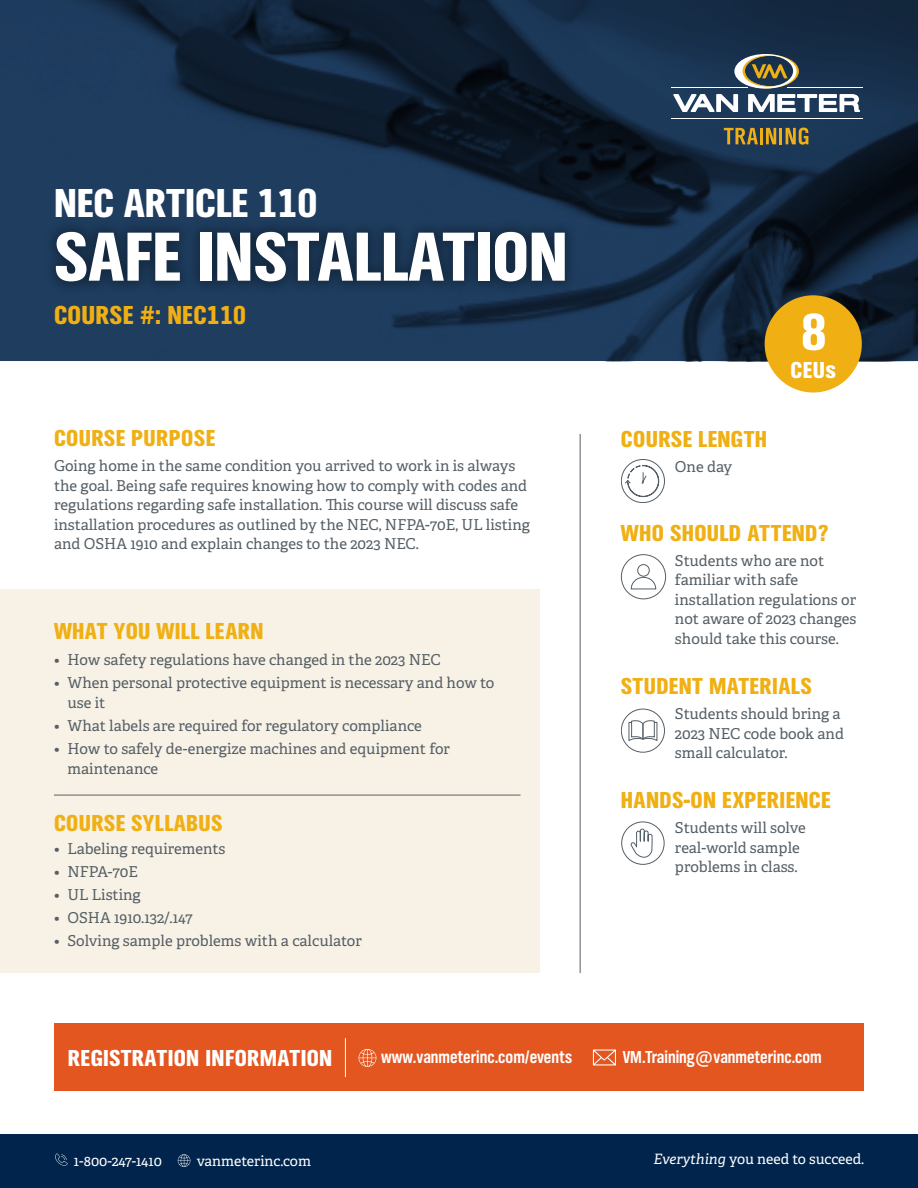
<style>
.page{position:relative;width:918px;height:1188px;background:#fff}
.page>*{position:absolute;margin:0;border:0;box-sizing:border-box;transform-origin:0 0}
.t1{font:72px "TV Nord EF Black Con";color:#fff}
.t2{font:54px "TV Nord EF Black Con";color:#fff}
.t3{font:42px "TV Nord EF Black Con";color:#fff}
.t4{font:27px "TV Nord EF Black Con";letter-spacing:.01em;color:#f0af13}
.t5{font:24px "TV Nord EF Black Con";letter-spacing:.015em;color:#f0af13}
.t6{font:24px "TV Nord EF Black Con";letter-spacing:.015em;color:#fff}
.t7{font:18px "TV Nord EF Bold Con";color:#fff}
.t8{font:15px/19.5px "Adelle";color:#555f66}
.t9{font:14.25px "Adelle";color:#fff}
.s1{font-style:italic}
</style>
<div class="page">
<svg style="left:0;top:0;width:918px;height:361px;background:#162d48"></svg>
<div style="left:0;top:590px;width:540px;height:383px;background:#f8f2e6"></div>
<hr style="left:671px;top:88px;width:76px;height:1px;background:#fff">
<svg style="left:673px;top:54px;width:187px;height:58px"></svg>
<hr style="left:671px;top:118px;width:192px;height:1px;background:#fff">
<hr style="left:787px;top:87px;width:76px;height:1px;background:#fff">
<svg style="left:724px;top:128px;width:34px;height:16px"></svg>
<hr style="left:760px;top:128px;width:3px;height:16px;background:#f0af13">
<svg style="left:766px;top:128px;width:10px;height:16px"></svg>
<hr style="left:779px;top:128px;width:3px;height:16px;background:#f0af13">
<svg style="left:786px;top:128px;width:22px;height:17px"></svg>
<div style="left:0;top:1134px;width:918px;height:54px;background:#00244c"></div>
<div style="left:42px;top:218px;width:536px;height:78px;background:#000;opacity:.33"></div>
<hr style="left:54px;top:795px;width:467px;height:1px;background:#555f66">
<svg style="left:55px;top:1153px;width:13px;height:13px"></svg>
<svg style="left:178px;top:1154px;width:12px;height:13px"></svg>
<div style="left:637px;top:564px;width:13px;height:13px;border:1px solid #555f66;border-radius:50%"></div>
<svg style="left:630px;top:577px;width:26px;height:13px"></svg>
<div style="left:621px;top:554px;width:45px;height:45px;border:1px solid #555f66;border-radius:50%"></div>
<div style="left:54px;top:1023px;width:810px;height:68px;background:#e45620"></div>
<div style="left:621px;top:709px;width:44px;height:44px;border:1px solid #555f66;border-radius:50%"></div>
<svg style="left:628px;top:720px;width:30px;height:21px"></svg>
<div style="left:765px;top:295px;width:97px;height:98px;background:#f0af13;border-radius:50%"></div>
<hr style="left:580px;top:434px;width:1px;height:539px;background:#555f66">
<div style="left:621px;top:459px;width:44px;height:44px;border:1px solid #555f66;border-radius:50%"></div>
<svg style="left:624px;top:465px;width:35px;height:32px"></svg>
<hr style="left:345px;top:1038px;width:1px;height:39px;background:#fff">
<svg style="left:359px;top:1049px;width:17px;height:18px"></svg>
<svg style="left:592px;top:1049px;width:24px;height:17px"></svg>
<div style="left:621px;top:822px;width:44px;height:43px;border:1px solid #555f66;border-radius:50%"></div>
<svg style="left:630px;top:821px;width:23px;height:44px"></svg>
<h3 class="t3" style="left:54px;top:180px;width:265px">NEC ARTICLE 110</h3>
<h1 class="t1" style="left:54px;top:217px;width:515px">SAFE INSTALLATION</h1>
<h3 class="t4" style="left:54px;top:300px;width:193px">COURSE #: NEC110</h3>
<h3 class="t5" style="left:54px;top:425px;width:163px">COURSE PURPOSE</h3>
<p class="t8" style="left:54px;top:456px;width:478px">Going home in the same condition you arrived to work in is always the goal. Being safe requires knowing how to comply with codes and regulations regarding safe installation. This course will discuss safe installation procedures as outlined by the NEC, NFPA-70E, UL listing and OSHA 1910 and explain changes to the 2023 NEC.</p>
<h3 class="t5" style="left:54px;top:618px;width:211px">WHAT YOU WILL LEARN</h3>
<p class="t8" style="left:54px;top:650px;width:388px">• How safety regulations have changed in the 2023 NEC</p>
<p class="t8" style="left:68px;top:673px;width:428px;line-height:20.2px;text-indent:-14px">• When personal protective equipment is necessary and how to use it</p>
<p class="t8" style="left:54px;top:716px;width:369px">• What labels are required for regulatory compliance</p>
<p class="t8" style="left:68px;top:739px;width:384px;line-height:20.2px;text-indent:-14px">• How to safely de-energize machines and equipment for maintenance</p>
<h3 class="t5" style="left:54px;top:810px;width:170px">COURSE SYLLABUS</h3>
<p class="t8" style="left:54px;top:839px;width:173px">• Labeling requirements</p>
<p class="t8" style="left:54px;top:862px;width:85px">• NFPA-70E</p>
<p class="t8" style="left:54px;top:885px;width:88px">• UL Listing</p>
<p class="t8" style="left:54px;top:908px;width:140px">• OSHA 1910.132/.147</p>
<p class="t8" style="left:54px;top:931px;width:309px">• Solving sample problems with a calculator</p>
<h3 class="t5" style="left:621px;top:425px;width:148px">COURSE LENGTH</h3>
<p class="t8" style="left:675px;top:457px;width:59px">One day</p>
<h2 class="t2" style="left:801px;top:302px;width:27px">8</h2>
<h3 class="t6" style="left:791px;top:357px;width:47px">CEUs</h3>
<h3 class="t5" style="left:621px;top:520px;width:209px">WHO SHOULD ATTEND?</h3>
<p class="t8" style="left:675px;top:551px;width:183px">Students who are not familiar with safe installation regulations or not aware of 2023 changes should take this course.</p>
<h3 class="t5" style="left:621px;top:673px;width:192px">STUDENT MATERIALS</h3>
<p class="t8" style="left:675px;top:704px;width:170px">Students should bring a<br>2023 NEC code book and small calculator.</p>
<h3 class="t5" style="left:621px;top:787px;width:211px">HANDS-ON EXPERIENCE</h3>
<p class="t8" style="left:675px;top:818px;width:132px">Students will solve real-world sample problems in class.</p>
<h3 class="t6" style="left:68px;top:1045px;width:266px">REGISTRATION INFORMATION</h3>
<p class="t7" style="left:381px;top:1047px;width:192px">www.vanmeterinc.com/events</p>
<p class="t7" style="left:623px;top:1047px;width:201px">VM.Training@vanmeterinc.com</p>
<p class="t9" style="left:74px;top:1152px;width:90px">1-800-247-1410</p>
<p class="t9" style="left:197px;top:1152px;width:116px">vanmeterinc.com</p>
<p class="t9" style="left:653px;top:1150px;width:212px"><span class="s1">Everything</span> you need to succeed.</p>
</div>
